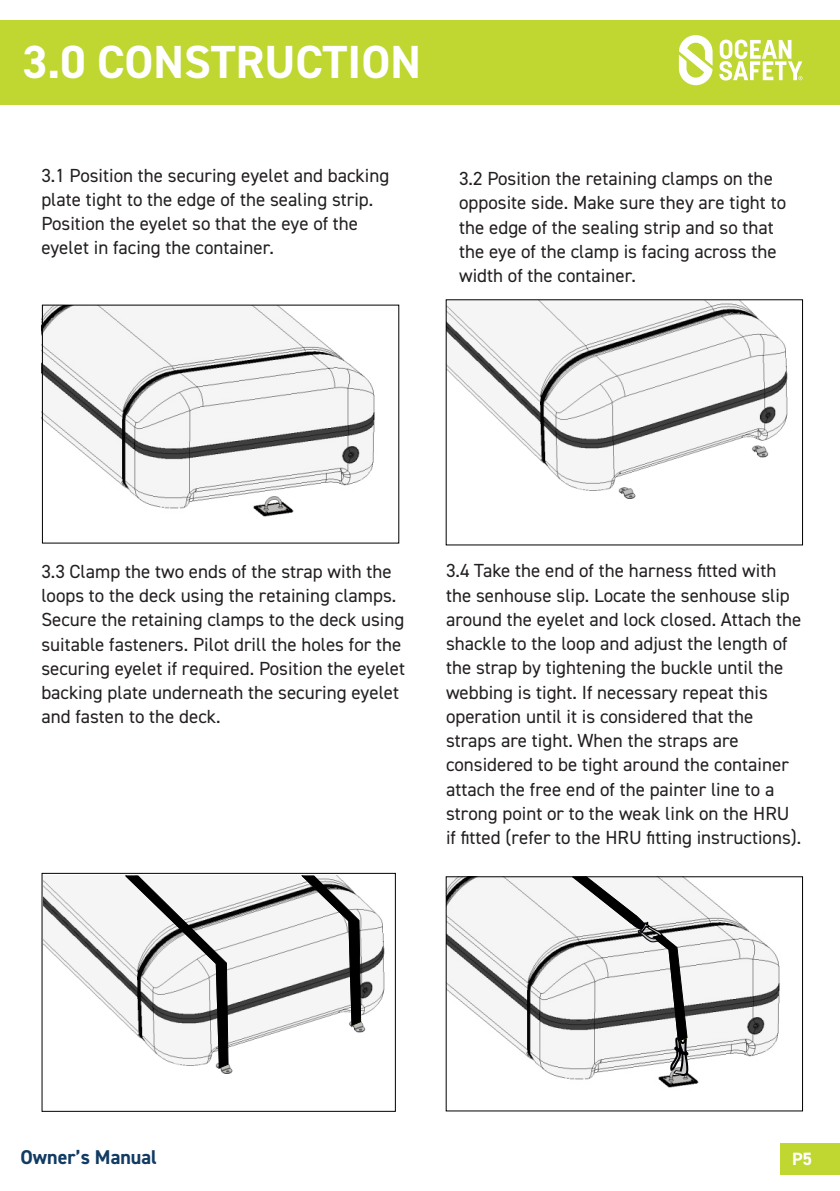
<style>
.page{position:relative;width:840px;height:1191px;background:#fff}
.page>*{position:absolute;margin:0;border:0;box-sizing:border-box;transform-origin:0 0}
.t1{font:700 46.6px "DIN2014";color:#fff}
.t2{font:700 20px "DIN2014";color:#113b62}
.t3{font:19px/24.2px "DIN2014";color:#231f20}
.t4{font:700 17.8px "DIN2014";color:#fff}
</style>
<div class="page">
<div style="left:0;top:20px;width:839px;height:84px;background:#bfd730"></div>
<div style="left:779px;top:1143px;width:60px;height:32px;background:#bfd730"></div>
<img style="left:447px;top:301px;width:341px;height:198px">
<img style="left:41px;top:305px;width:336px;height:239px">
<img style="left:44px;top:880px;width:341px;height:194px">
<svg style="left:124px;top:875px;width:104px;height:194px"></svg>
<svg style="left:301px;top:875px;width:60px;height:151px"></svg>
<img style="left:446px;top:878px;width:335px;height:234px">
<div style="left:42px;top:873px;width:353px;height:238px;border:1px solid #000"></div>
<svg style="left:571px;top:876px;width:118px;height:201px"></svg>
<svg style="left:678px;top:35px;width:34px;height:50px"></svg>
<svg style="left:719px;top:40px;width:83px;height:40px"></svg>
<h1 class="t1" style="left:22px;top:42px;width:400px">3.0 CONSTRUCTION</h1>
<p class="t3" style="left:41px;top:164px;width:349px">3.1 Position the securing eyelet and backing plate tight to the edge of the sealing strip.<br>Position the eyelet so that the eye of the eyelet in facing the container.</p>
<p class="t3" style="left:459px;top:168px;width:328px">3.2 Position the retaining clamps on the opposite side. Make sure they are tight to the edge of the sealing strip and so that the eye of the clamp is facing across the width of the container.</p>
<p class="t3" style="left:41px;top:560px;width:365px">3.3 Clamp the two ends of the strap with the loops to the deck using the retaining clamps.<br>Secure the retaining clamps to the deck using suitable fasteners. Pilot drill the holes for the securing eyelet if required. Position the eyelet backing plate underneath the securing eyelet and fasten to the deck.</p>
<p class="t3" style="left:446px;top:560px;width:357px">3.4 Take the end of the harness fitted with the senhouse slip. Locate the senhouse slip around the eyelet and lock closed. Attach the shackle to the loop and adjust the length of the strap by tightening the buckle until the webbing is tight. If necessary repeat this operation until it is considered that the straps are tight. When the straps are considered to be tight around the container attach the free end of the painter line to a strong point or to the weak link on the HRU if fitted (refer to the HRU fitting instructions).</p>
<p class="t2" style="left:20px;top:1148px;width:138px">Owner’s Manual</p>
<p class="t4" style="left:791px;top:1151px;width:22px">P5</p>
</div>
